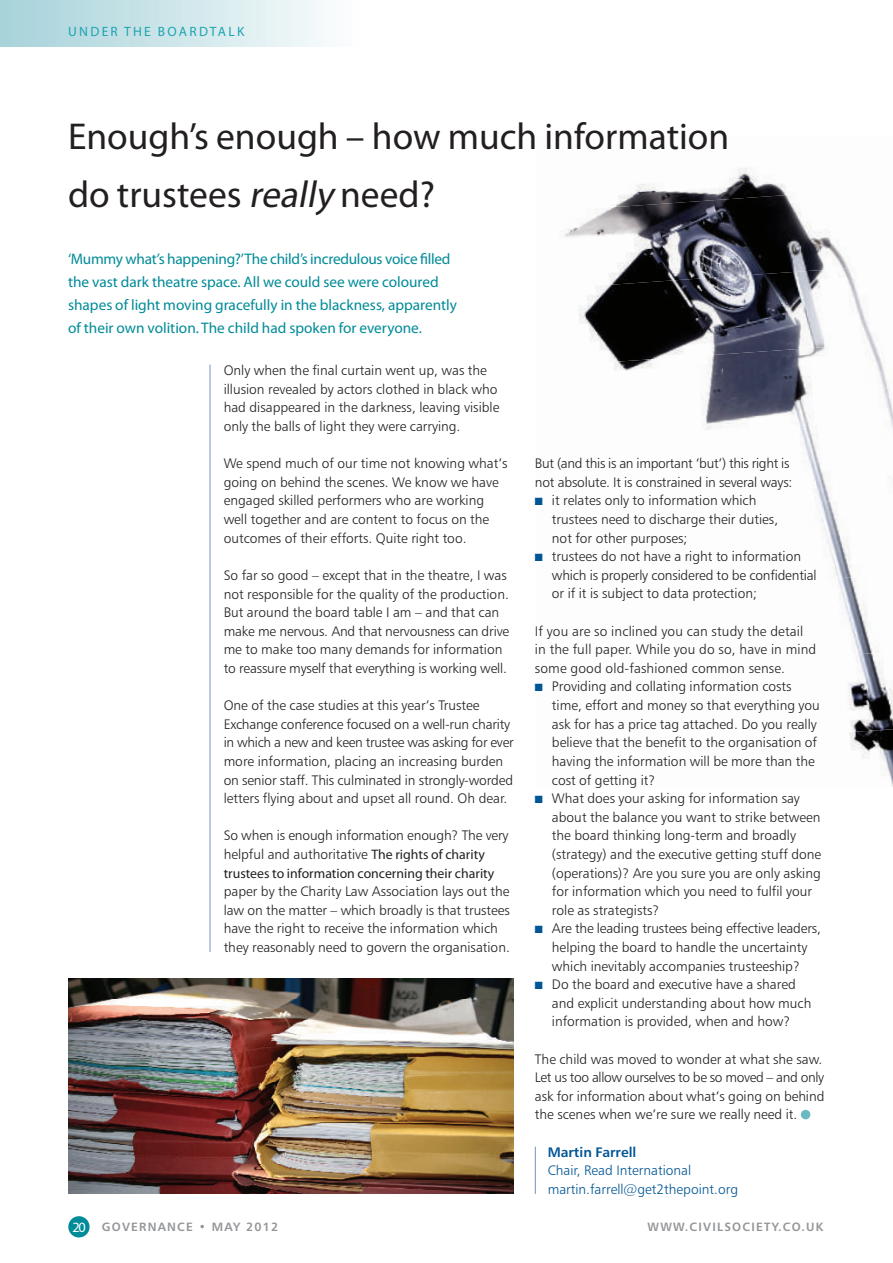
<style>
.page{position:relative;width:893px;height:1263px;background:#fff}
.page>*{position:absolute;margin:0;border:0;box-sizing:border-box;transform-origin:0 0}
.t1{font:37.5px/58.5px "Myriad Pro";color:#231f20}
.t2{font:15.3px/23.2px "Myriad Pro";color:#008b98}
.t3{font:13.8px/18.6px "Humanist 777 BT Light B";color:#231f20}
.t4{font:13.8px/18.6px "Humanist 777 BT Light B";color:#005595}
.t5{font:13.8px "Myriad Pro";color:#231f20}
.t6{font:13.8px "Humanist 777 BT Bold B";color:#005595}
.t7{font:13.5px "Myriad Pro";letter-spacing:.17em;color:#1ca5b1}
.t8{font:12px "Humanist 777 BT Bold B";letter-spacing:.1em;color:#939598}
.s1{font-style:italic}
.s2{font-family:"Myriad Pro"}
.s3{color:#005595}
.s4{font-family:"Myriad Pro";font-size:14.25px;color:#fff}
</style>
<div class="page">
<div style="left:68px;top:1216px;width:22px;height:21px;background:#008b98;border-radius:50%"></div>
<img style="left:636px;top:167px;width:150px;height:21px">
<img style="left:564px;top:188px;width:283px;height:77px">
<img style="left:578px;top:265px;width:297px;height:77px">
<img style="left:600px;top:342px;width:293px;height:78px">
<img style="left:702px;top:420px;width:191px;height:77px">
<img style="left:815px;top:497px;width:37px;height:77px">
<img style="left:834px;top:574px;width:44px;height:78px">
<img style="left:848px;top:652px;width:45px;height:77px">
<img style="left:849px;top:729px;width:44px;height:58px">
<div style="left:0;top:0;width:358px;height:47px;background:linear-gradient(to right,#a5d2d9,#fbfdfd)"></div>
<hr style="left:210px;top:364px;width:1px;height:588px;background:#7393c1">
<hr style="left:535px;top:1147px;width:1px;height:47px;background:#7393c1">
<div style="left:801px;top:1110px;width:9px;height:9px;background:#6ab9c3;border-radius:50%"></div>
<img style="left:68px;top:978px;width:446px;height:216px">
<p class="t7" style="left:68px;top:23px;width:178px">under the boardtalk</p>
<h1 class="t1" style="left:68px;top:106px;width:663px">Enough’s enough – how much information do trustees <span class="s1">really</span> need?</h1>
<p class="t2" style="left:68px;top:247px;width:390px">‘Mummy what’s happening?’The child’s incredulous voice filled the vast dark theatre space. All we could see were coloured shapes of light moving gracefully in the blackness, apparently of their own volition. The child had spoken for everyone.</p>
<p class="t3" style="left:224px;top:361px;width:277px">Only when the final curtain went up, was the illusion revealed by actors clothed in black who had disappeared in the darkness, leaving visible only the balls of light they were carrying.</p>
<p class="t3" style="left:224px;top:454px;width:285px">We spend much of our time not knowing what’s going on behind the scenes. We know we have engaged skilled performers who are working well together and are content to focus on the outcomes of their efforts. Quite right too.</p>
<p class="t3" style="left:224px;top:566px;width:287px">So far so good – except that in the theatre, I was not responsible for the quality of the production.<br>But around the board table I am – and that can make me nervous. And that nervousness can drive me to make too many demands for information to reassure myself that everything is working well.</p>
<p class="t3" style="left:224px;top:696px;width:292px">One of the case studies at this year’s Trustee Exchange conference focused on a well-run charity in which a new and keen trustee was asking for ever more information, placing an increasing burden on senior staff. This culminated in strongly-worded letters flying about and upset all round. Oh dear.</p>
<p class="t3" style="left:224px;top:826px;width:286px">So when is enough information enough? The very helpful and authoritative <span class="s2">The rights of charity</span></p>
<p class="t5" style="left:224px;top:864px;width:272px">trustees to information concerning their charity</p>
<p class="t3" style="left:224px;top:882px;width:288px">paper by the Charity Law Association lays out the law on the matter – which broadly is that trustees have the right to receive the information which they reasonably need to govern the organisation.</p>
<p class="t3" style="left:535px;top:454px;width:259px">But (and this is an important ‘but’) this right is not absolute. It is constrained in several ways:</p>
<p class="t3" style="left:552px;top:491px;width:228px;text-indent:-17px"><span class="s3">■</span> it relates only to information which trustees need to discharge their duties, not for other purposes;</p>
<p class="t3" style="left:552px;top:547px;width:266px;text-indent:-17px"><span class="s3">■</span> trustees do not have a right to information which is properly considered to be confidential or if it is subject to data protection;</p>
<p class="t3" style="left:535px;top:621px;width:283px">If you are so inclined you can study the detail in the full paper. While you do so, have in mind some good old-fashioned common sense.</p>
<p class="t3" style="left:552px;top:677px;width:269px;text-indent:-17px"><span class="s3">■</span> Providing and collating information costs time, effort and money so that everything you ask for has a price tag attached. Do you really believe that the benefit to the organisation of having the information will be more than the cost of getting it?</p>
<p class="t3" style="left:552px;top:789px;width:271px;text-indent:-17px"><span class="s3">■</span> What does your asking for information say about the balance you want to strike between the board thinking long-term and broadly (strategy) and the executive getting stuff done (operations)? Are you sure you are only asking for information which you need to fulfil your role as strategists?</p>
<p class="t3" style="left:535px;top:919px;width:288px;text-align:center"><span class="s3">■</span> Are the leading trustees being effective leaders, helping the board to handle the uncertainty which inevitably accompanies trusteeship?</p>
<p class="t3" style="left:552px;top:975px;width:261px;text-indent:-17px"><span class="s3">■</span> Do the board and executive have a shared and explicit understanding about how much information is provided, when and how?</p>
<p class="t3" style="left:535px;top:1049px;width:291px">The child was moved to wonder at what she saw.<br>Let us too allow ourselves to be so moved – and only ask for information about what’s going on behind the scenes when we’re sure we really need it.</p>
<p class="t6" style="left:548px;top:1143px;width:90px">MARTIN FARRELL</p>
<p class="t4" style="left:548px;top:1161px;width:192px">Chair, Read International martin.farrell@get2thepoint.org</p>
<p class="t8" style="left:73px;top:1219px;width:207px"><span class="s4">20</span> GOVERNANCE • MAY 2012</p>
<p class="t8" style="left:648px;top:1219px;width:177px">WWW.CIVILSOCIETY.CO.UK</p>
</div>
